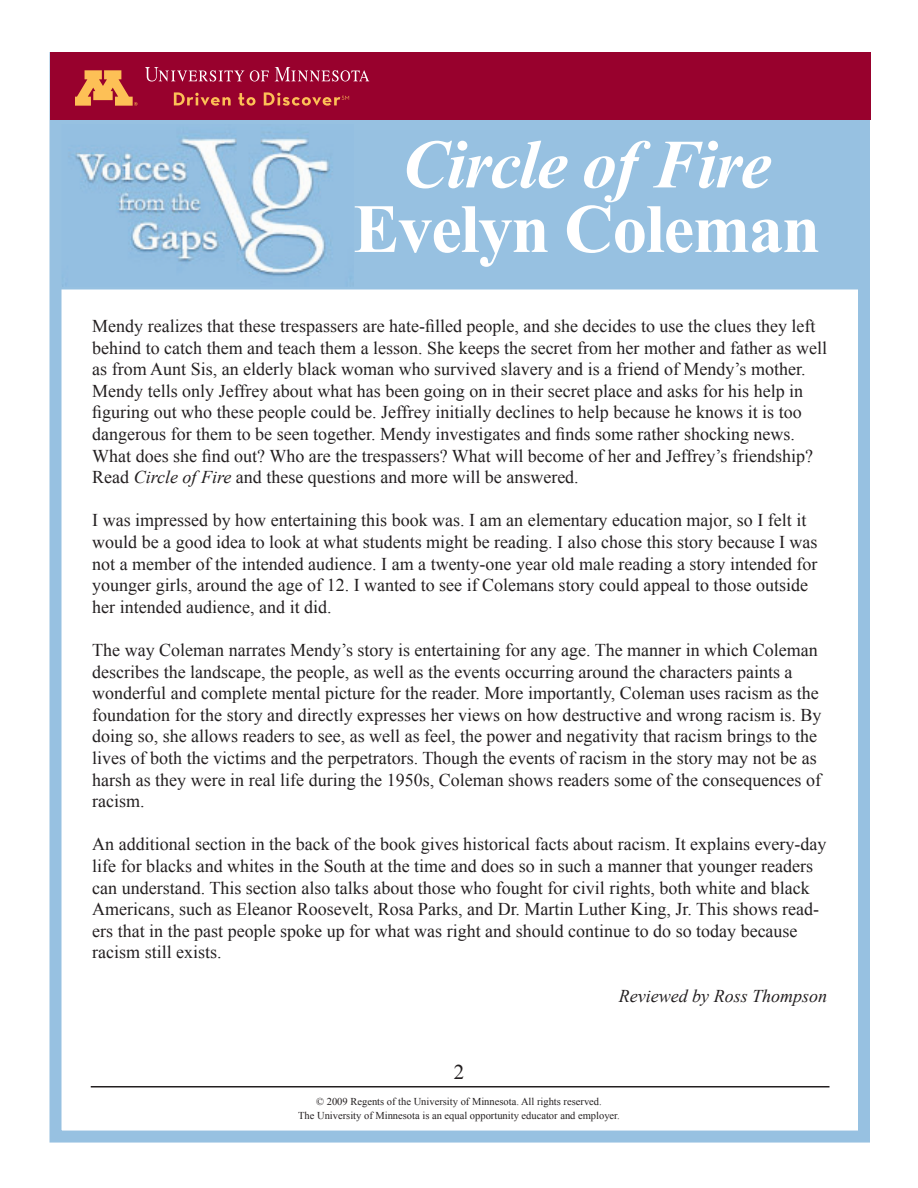
<style>
.page{position:relative;width:918px;height:1188px;background:#fff}
.page>*{position:absolute;margin:0;border:0;box-sizing:border-box;transform-origin:0 0}
.t1{font:700 69px "Times New Roman";letter-spacing:-.02em;color:#fff}
.t2{font:italic 700 69px "Times New Roman";letter-spacing:-.02em;color:#fff}
.t3{font:21px "Times New Roman";color:#231f20}
.t4{font:18px/21.6px "Times New Roman";color:#231f20}
.t5{font:italic 18px "Times New Roman";color:#231f20}
.t6{font:10.5px/13.5px "Times New Roman";color:#231f20;text-align:center}
.s1{font-style:italic}
</style>
<div class="page">
<hr style="left:91px;top:1086px;width:739px;height:2px;background:#231f20">
<div style="left:56px;top:118px;width:810px;height:173px;background:#97c1e1;border:2px solid #fff"></div>
<img style="left:65px;top:132px;width:287px;height:153px">
<div style="left:50px;top:52px;width:820px;height:1091px;border:12px solid #97c1e1"></div>
<div style="left:50px;top:52px;width:821px;height:67px;background:#98012d"></div>
<svg style="left:75px;top:70px;width:63px;height:36px"></svg>
<svg style="left:275px;top:67px;width:94px;height:15px"></svg>
<svg style="left:250px;top:70px;width:19px;height:12px"></svg>
<svg style="left:145px;top:67px;width:99px;height:15px"></svg>
<svg style="left:174px;top:92px;width:57px;height:14px"></svg>
<svg style="left:238px;top:93px;width:18px;height:13px"></svg>
<svg style="left:264px;top:92px;width:85px;height:14px"></svg>
<h1 class="t2" style="left:402px;top:116px;width:371px">Circle of Fire</h1>
<h1 class="t1" style="left:353px;top:181px;width:468px">Evelyn Coleman</h1>
<p class="t4" style="left:92px;top:315px;width:736px">Mendy realizes that these trespassers are hate-filled people, and she decides to use the clues they left behind to catch them and teach them a lesson. She keeps the secret from her mother and father as well as from Aunt Sis, an elderly black woman who survived slavery and is a friend of Mendy’s mother.<br>Mendy tells only Jeffrey about what has been going on in their secret place and asks for his help in figuring out who these people could be. Jeffrey initially declines to help because he knows it is too dangerous for them to be seen together. Mendy investigates and finds some rather shocking news.<br>What does she find out? Who are the trespassers? What will become of her and Jeffrey’s friendship?<br>Read <span class="s1">Circle of Fire</span> and these questions and more will be answered.</p>
<p class="t4" style="left:92px;top:509px;width:727px">I was impressed by how entertaining this book was. I am an elementary education major, so I felt it would be a good idea to look at what students might be reading. I also chose this story because I was not a member of the intended audience. I am a twenty-one year old male reading a story intended for younger girls, around the age of 12. I wanted to see if Colemans story could appeal to those outside her intended audience, and it did.</p>
<p class="t4" style="left:92px;top:639px;width:731px">The way Coleman narrates Mendy’s story is entertaining for any age. The manner in which Coleman describes the landscape, the people, as well as the events occurring around the characters paints a wonderful and complete mental picture for the reader. More importantly, Coleman uses racism as the foundation for the story and directly expresses her views on how destructive and wrong racism is. By doing so, she allows readers to see, as well as feel, the power and negativity that racism brings to the lives of both the victims and the perpetrators. Though the events of racism in the story may not be as harsh as they were in real life during the 1950s, Coleman shows readers some of the consequences of racism.</p>
<p class="t4" style="left:92px;top:833px;width:736px">An additional section in the back of the book gives historical facts about racism. It explains every-day life for blacks and whites in the South at the time and does so in such a manner that younger readers can understand. This section also talks about those who fought for civil rights, both white and black Americans, such as Eleanor Roosevelt, Rosa Parks, and Dr. Martin Luther King, Jr. This shows read&shy;ers that in the past people spoke up for what was right and should continue to do so today because racism still exists.</p>
<p class="t5" style="left:619px;top:983px;width:210px">Reviewed by Ross Thompson</p>
<p class="t3" style="left:454px;top:1058px;width:12px">2</p>
<p class="t6" style="left:298px;top:1095px;width:323px">© 2009 Regents of the University of Minnesota. All rights reserved.<br>The University of Minnesota is an equal opportunity educator and employer.</p>
</div>
